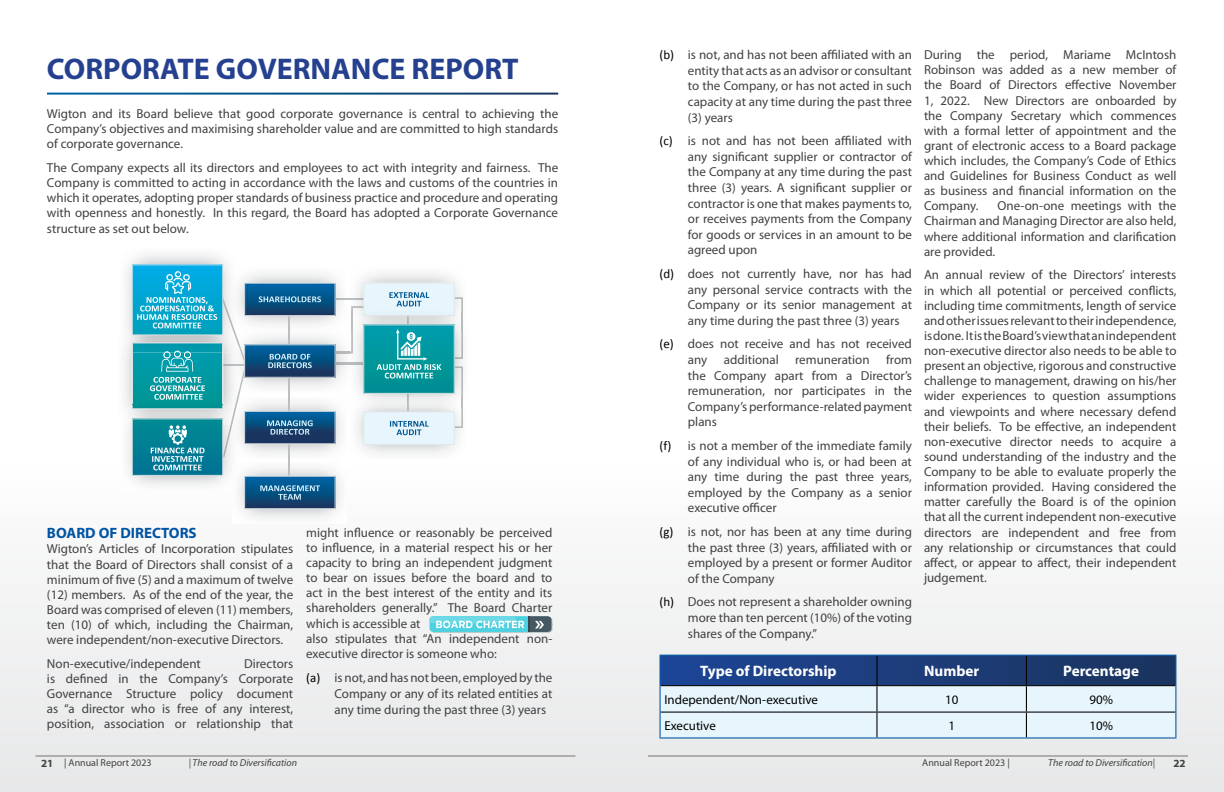
<style>
.page{position:relative;width:1224px;height:792px;background:#fff}
.page>*{position:absolute;margin:0;border:0;box-sizing:border-box;transform-origin:0 0}
.t1{font:700 30px "Myriad Pro";color:#25408f}
.t2{font:700 15.1px "Myriad Pro";color:#fff}
.t3{font:700 15px "Myriad Pro";color:#0054a4}
.List_Paragraph{font:13px/15.1px "Myriad Pro";color:#414042;text-align:justify}
.t4{font:13px "Myriad Pro";color:#000}
.t5{font:700 11px "Myriad Pro";color:#414042}
.t6{font:italic 10px "Myriad Pro";color:#414042}
.t7{font:10px "Myriad Pro";color:#414042}
.s1{font-family:"Calibri";color:#000}
</style>
<div class="page">
<div style="left:0;top:0;width:1224px;height:792px;background:linear-gradient(to bottom,#fff,#eeeeef)"></div>
<hr style="left:35px;top:756px;width:540px;height:1px;background:#767171">
<hr style="left:47px;top:93px;width:511px;height:2px;background:#fff">
<img style="left:232px;top:509px;width:115px;height:15px">
<img style="left:119px;top:327px;width:13px;height:98px">
<img style="left:463px;top:311px;width:5px;height:96px">
<img style="left:120px;top:248px;width:115px;height:105px">
<img style="left:121px;top:405px;width:11px;height:86px">
<svg style="left:132px;top:264px;width:331px;height:245px"></svg>
<hr style="left:648px;top:756px;width:540px;height:1px;background:#767171">
<svg style="left:660px;top:655px;width:516px;height:82px;background:#95aac5"></svg>
<hr style="left:660px;top:737px;width:217px;height:2px;background:#0054a4">
<hr style="left:877px;top:737px;width:149px;height:2px;background:#0054a4">
<hr style="left:1026px;top:737px;width:150px;height:2px;background:#0054a4">
<svg style="left:429px;top:616px;width:123px;height:17px;background:#7ac7d1"></svg>
<p class="t1" style="left:47px;top:52px;width:473px">CORPORATE GOVERNANCE REPORT</p>
<p class="List_Paragraph" style="left:47px;top:106px;width:513px">Wigton and its Board believe that good corporate governance is central to achieving the Company’s objectives and maximising shareholder value and are committed to high standards of corporate governance.</p>
<p class="List_Paragraph" style="left:47px;top:160px;width:513px">The Company expects all its directors and employees to act with integrity and fairness. The Company is committed to acting in accordance with the laws and customs of the countries in which it operates, adopting proper standards of business practice and procedure and operating with openness and honestly. In this regard, the Board has adopted a Corporate Governance structure as set out below.</p>
<p class="t3" style="left:47px;top:525px;width:151px">BOARD OF DIRECTORS</p>
<p class="List_Paragraph" style="left:47px;top:541px;width:248px">Wigton’s Articles of Incorporation stipulates that the Board of Directors shall consist of a minimum of five (5) and a maximum of twelve (12) members. As of the end of the year, the Board was comprised of eleven (11) members, ten (10) of which, including the Chairman, were independent/non-executive Directors.</p>
<p class="List_Paragraph" style="left:47px;top:656px;width:155px">Non-executive/independent</p>
<p class="List_Paragraph" style="left:47px;top:656px;width:248px;text-indent:197px">Directors is defined in the Company’s Corporate Governance Structure policy document as “a director who is free of any interest, position, association or relationship that</p>
<p class="List_Paragraph" style="left:306px;top:525px;width:248px;text-align:left">might influence or reasonably be perceived to influence, in a material respect his or her capacity to bring an independent judgment to bear on issues before the board and to act in the best interest of the entity and its shareholders generally.” The Board Charter which is accessible at<br>also stipulates that “An independent non&shy;executive director is someone who:</p>
<p class="List_Paragraph" style="left:306px;top:670px;width:248px;line-height:15.6px;text-align:right"><span class="s1">(a)</span> is not, and has not been, employed by the<br>Company or any of its related entities at</p>
<p class="List_Paragraph" style="left:335px;top:702px;width:213px">any time during the past three (3) years</p>
<p class="t5" style="left:41px;top:757px;width:14px">21</p>
<p class="t7" style="left:64px;top:757px;width:89px">| Annual Report 2023</p>
<p class="t6" style="left:189px;top:757px;width:110px">| The road to Diversification</p>
<p class="List_Paragraph" style="left:688px;top:47px;width:226px;line-height:15.6px;text-indent:-28px"><span class="s1">(b)</span> is not, and has not been affiliated with an entity that acts as an advisor or consultant to the Company, or has not acted in such capacity at any time during the past three (3) years</p>
<p class="List_Paragraph" style="left:688px;top:133px;width:226px;line-height:15.6px;text-indent:-28px"><span class="s1">(c)</span> is not and has not been affiliated with any significant supplier or contractor of the Company at any time during the past three (3) years. A significant supplier or contractor is one that makes payments to, or receives payments from the Company for goods or services in an amount to be agreed upon</p>
<p class="List_Paragraph" style="left:688px;top:266px;width:226px;line-height:15.6px;text-indent:-28px"><span class="s1">(d)</span> does not currently have, nor has had any personal service contracts with the Company or its senior management at any time during the past three (3) years</p>
<p class="List_Paragraph" style="left:688px;top:336px;width:226px;line-height:15.6px;text-indent:-28px"><span class="s1">(e)</span> does not receive and has not received any</p>
<p class="List_Paragraph" style="left:688px;top:352px;width:226px;line-height:15.6px;text-indent:198px">from the Company apart from a Director’s remuneration, nor participates in the Company’s performance-related payment plans</p>
<p class="List_Paragraph" style="left:688px;top:438px;width:226px;line-height:15.6px;text-indent:-28px"><span class="s1">(f)</span> is not a member of the immediate family of any individual who is, or had been at any time during the past three years, employed by the Company as a senior executive officer</p>
<p class="List_Paragraph" style="left:688px;top:524px;width:226px;line-height:15.6px;text-indent:-28px"><span class="s1">(g)</span> is not, nor has been at any time during the past three (3) years, affiliated with or employed by a present or former Auditor of the Company</p>
<p class="List_Paragraph" style="left:688px;top:594px;width:226px;line-height:15.6px;text-indent:-28px"><span class="s1">(h)</span> Does not represent a shareholder owning more than ten percent (10%) of the voting shares of the Company.”</p>
<p class="List_Paragraph" style="left:724px;top:352px;width:57px">additional</p>
<p class="List_Paragraph" style="left:795px;top:352px;width:76px">remuneration</p>
<p class="List_Paragraph" style="left:924px;top:47px;width:254px">During the period, Mariame McIntosh Robinson was added as a new member of the Board of Directors effective November 1, 2022. New Directors are onboarded by the Company Secretary which commences with a formal letter of appointment and the grant of electronic access to a Board package which includes, the Company’s Code of Ethics and Guidelines for Business Conduct as well as business and financial information on the Company.</p>
<p class="List_Paragraph" style="left:924px;top:198px;width:254px;text-indent:74px">One-on-one meetings with the Chairman and Managing Director are also held, where additional information and clarification are provided.</p>
<p class="List_Paragraph" style="left:924px;top:267px;width:254px">An annual review of the Directors’ interests in which all potential or perceived conflicts, including time commitments, length of service and other issues relevant to their independence, is done. It is the Board’s view that an independent non-executive director also needs to be able to present an objective, rigorous and constructive challenge to management, drawing on his/her wider experiences to question assumptions and viewpoints and where necessary defend their beliefs. To be effective, an independent non-executive director needs to acquire a sound understanding of the industry and the Company to be able to evaluate properly the information provided. Having considered the matter carefully the Board is of the opinion that all the current independent non-executive directors are independent and free from any relationship or circumstances that could affect, or appear to affect, their independent judgement.</p>
<p class="t2" style="left:700px;top:663px;width:138px">Type of Directorship</p>
<p class="t2" style="left:924px;top:663px;width:57px">Number</p>
<p class="t2" style="left:1063px;top:663px;width:77px">Percentage</p>
<p class="t4" style="left:664px;top:691px;width:155px">Independent/Non-executive</p>
<p class="t4" style="left:945px;top:691px;width:15px">10</p>
<p class="t4" style="left:1089px;top:691px;width:25px">90%</p>
<p class="t4" style="left:664px;top:718px;width:53px">Executive</p>
<p class="t4" style="left:948px;top:718px;width:8px">1</p>
<p class="t4" style="left:1089px;top:718px;width:25px">10%</p>
<p class="t7" style="left:922px;top:757px;width:89px">Annual Report 2023 |</p>
<p class="t6" style="left:1048px;top:757px;width:108px">The road to Diversification|</p>
<p class="t5" style="left:1173px;top:757px;width:14px">22</p>
</div>
